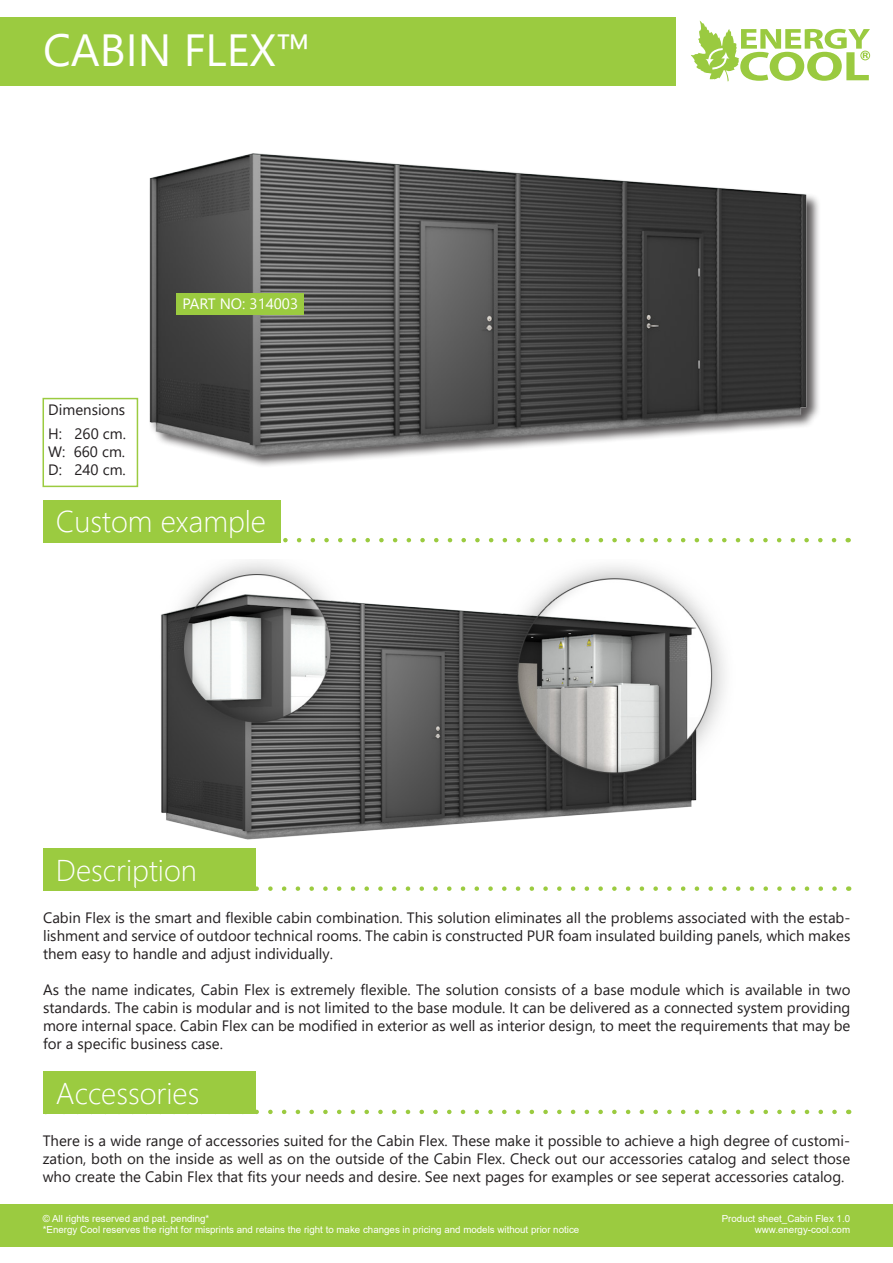
<style>
.page{position:relative;width:893px;height:1263px;background:#fff}
.page>*{position:absolute;margin:0;border:0;box-sizing:border-box;transform-origin:0 0}
.t1{font:45px "Segoe UI";color:#fff}
.t2{font:300 30px "Segoe UI";color:#fff}
.t3{font:15px/18px "Segoe UI";color:#231f20;text-align:justify}
.t4{font:15px "Segoe UI";color:#fff}
.t5{font:9.75px "Arial";color:#fff}
</style>
<div class="page">
<svg style="left:691px;top:21px;width:179px;height:60px"></svg>
<div style="left:861px;top:51px;width:9px;height:9px;border:1px solid #9aca40;border-radius:50%"></div>
<div style="left:0;top:17px;width:676px;height:68px;background:#9bcb40"></div>
<div style="left:148px;top:153px;width:673px;height:316px;background:#231f20;opacity:.75"></div>
<img style="left:149px;top:154px;width:658px;height:301px">
<img style="left:161px;top:561px;width:564px;height:279px">
<div style="left:43px;top:848px;width:213px;height:43px;background:#9bcb40"></div>
<div style="left:43px;top:500px;width:237px;height:43px;background:#9bcb40"></div>
<div style="left:43px;top:1071px;width:213px;height:43px;background:#9bcb40"></div>
<svg style="left:256px;top:886px;width:579px;height:5px"></svg>
<svg style="left:280px;top:538px;width:554px;height:4px"></svg>
<svg style="left:256px;top:1110px;width:579px;height:4px"></svg>
<div style="left:0;top:1204px;width:893px;height:42px;background:#9bcb40"></div>
<div style="left:176px;top:294px;width:128px;height:21px;background:#9bcb40"></div>
<div style="left:43px;top:398px;width:95px;height:89px;border:2px solid #9bcb40"></div>
<p class="t1" style="left:43px;top:14px;width:269px">CABIN FLEX™</p>
<p class="t3" style="left:48px;top:400px;width:79px">Dimensions</p>
<p class="t3" style="left:48px;top:424px;width:79px">H: 260 cm.</p>
<p class="t3" style="left:48px;top:442px;width:78px">W: 660 cm.</p>
<p class="t3" style="left:48px;top:460px;width:79px">D: 240 cm.</p>
<p class="t4" style="left:182px;top:292px;width:117px">PART NO: 314003</p>
<p class="t2" style="left:56px;top:498px;width:212px">Custom example</p>
<p class="t2" style="left:56px;top:846px;width:143px">Description</p>
<p class="t3" style="left:43px;top:908px;width:809px">Cabin Flex is the smart and flexible cabin combination. This solution eliminates all the problems associated with the estab&shy;lishment and service of outdoor technical rooms. The cabin is constructed PUR foam insulated building panels, which makes them easy to handle and adjust individually.</p>
<p class="t3" style="left:43px;top:980px;width:809px">As the name indicates, Cabin Flex is extremely flexible. The solution consists of a base module which is available in two standards. The cabin is modular and is not limited to the base module. It can be delivered as a connected system providing more internal space. Cabin Flex can be modified in exterior as well as interior design, to meet the requirements that may be for a specific business case.</p>
<p class="t2" style="left:56px;top:1069px;width:145px">Accessories</p>
<p class="t3" style="left:43px;top:1132px;width:809px">There is a wide range of accessories suited for the Cabin Flex. These make it possible to achieve a high degree of customi&shy;zation, both on the inside as well as on the outside of the Cabin Flex. Check out our accessories catalog and select those who create the Cabin Flex that fits your needs and desire. See next pages for examples or see seperat accessories catalog.</p>
<p class="t5" style="left:43px;top:1211px;width:168px">© All rights reserved and pat. pending*</p>
<p class="t5" style="left:722px;top:1211px;width:130px">Product sheet_Cabin Flex 1.0</p>
<p class="t5" style="left:43px;top:1223px;width:538px">*Energy Cool reserves the right for misprints and retains the right to make changes in pricing and models without prior notice</p>
<p class="t5" style="left:755px;top:1223px;width:97px">www.energy-cool.com</p>
</div>
